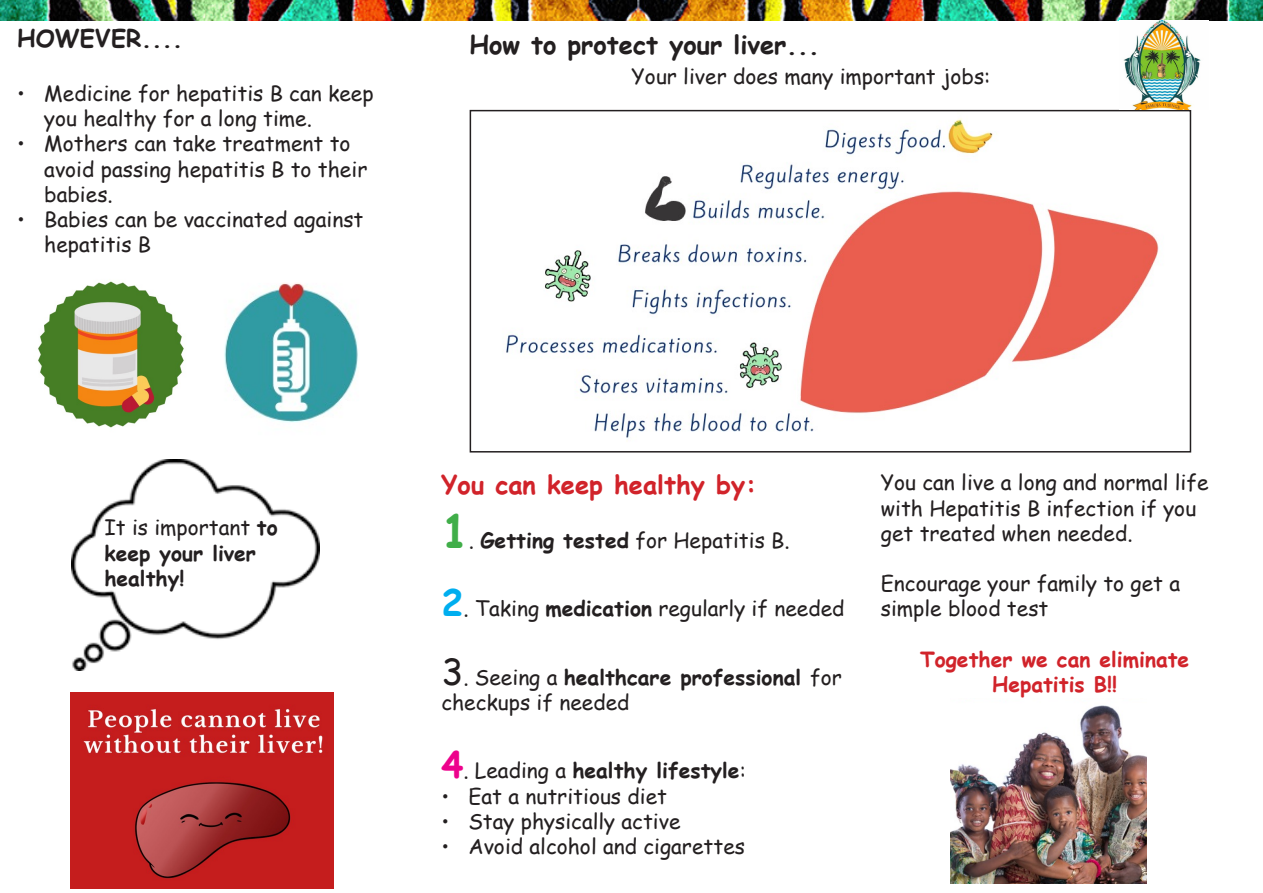
<style>
.page{position:relative;width:1263px;height:893px;background:#fff}
.page>*{position:absolute;margin:0;border:0;box-sizing:border-box;transform-origin:0 0}
.t1{font:700 25.5px "Comic Sans MS";color:#231f20}
.t2{font:700 25.5px "Comic Sans MS";color:#d1232a}
.t3{font:700 24px "Comic Sans MS";color:#231f20}
.t4{font:21px/25.2px "Comic Sans MS";color:#231f20}
.t5{font:700 21px/25.2px "Comic Sans MS";color:#231f20}
.t6{font:700 21px/25.2px "Comic Sans MS";color:#d1232a;text-align:center}
.s1{font-weight:400}
.s2{font-weight:700;font-size:45px;color:#40ae49}
.s3{font-weight:700}
.s4{font-weight:700;font-size:36px;color:#00aeef}
.s5{font-size:36px}
.s6{font-size:36px;color:#ed028c}
</style>
<div class="page">
<img style="left:506px;top:118px;width:653px;height:320px">
<div style="left:470px;top:110px;width:721px;height:343px;border:2px solid #231f20"></div>
<img style="left:70px;top:693px;width:264px;height:196px">
<img style="left:72px;top:460px;width:248px;height:210px">
<img style="left:224px;top:283px;width:134px;height:140px">
<img style="left:38px;top:281px;width:146px;height:147px">
<img style="left:950px;top:705px;width:196px;height:178px">
<img style="left:0;top:0;width:1263px;height:21px">
<img style="left:1123px;top:21px;width:78px;height:89px">
<p class="t3" style="left:17px;top:21px;width:167px">HOWEVER....</p>
<p class="t4" style="left:44px;top:80px;width:331px;text-indent:-27px">• Medicine for hepatitis B can keep you healthy for a long time.</p>
<p class="t4" style="left:44px;top:130px;width:325px;text-indent:-27px">• Mothers can take treatment to avoid passing hepatitis B to their babies.</p>
<p class="t4" style="left:44px;top:206px;width:321px;text-indent:-27px">• Babies can be vaccinated against hepatitis B</p>
<p class="t1" style="left:470px;top:26px;width:352px">How to protect your liver...</p>
<p class="t4" style="left:632px;top:64px;width:360px">Your liver does many important jobs:</p>
<p class="t5" style="left:104px;top:514px;width:175px"><span class="s1">It is important</span> to keep your liver healthy!</p>
<p class="t2" style="left:441px;top:466px;width:316px">You can keep healthy by:</p>
<p class="t4" style="left:441px;top:527px;width:350px"><span class="s2">1</span>. <span class="s3">Getting tested</span> for Hepatitis B.</p>
<p class="t4" style="left:441px;top:595px;width:405px"><span class="s4">2</span>. Taking <span class="s3">medication</span> regularly if needed</p>
<p class="t4" style="left:441px;top:664px;width:402px"><span class="s5">3</span>. Seeing a <span class="s3">healthcare professional</span> for checkups if needed</p>
<p class="t5" style="left:441px;top:757px;width:306px"><span class="s6">4</span><span class="s1">. Leading a</span> healthy lifestyle<span class="s1">:</span></p>
<p class="t4" style="left:441px;top:783px;width:227px">• Eat a nutritious diet</p>
<p class="t4" style="left:441px;top:808px;width:241px">• Stay physically active</p>
<p class="t4" style="left:441px;top:833px;width:305px">• Avoid alcohol and cigarettes</p>
<p class="t4" style="left:881px;top:469px;width:329px">You can live a long and normal life with Hepatitis B infection if you get treated when needed.</p>
<p class="t4" style="left:881px;top:570px;width:301px">Encourage your family to get a simple blood test</p>
<p class="t6" style="left:920px;top:646px;width:271px">Together we can eliminate<br>Hepatitis B!!</p>
</div>
